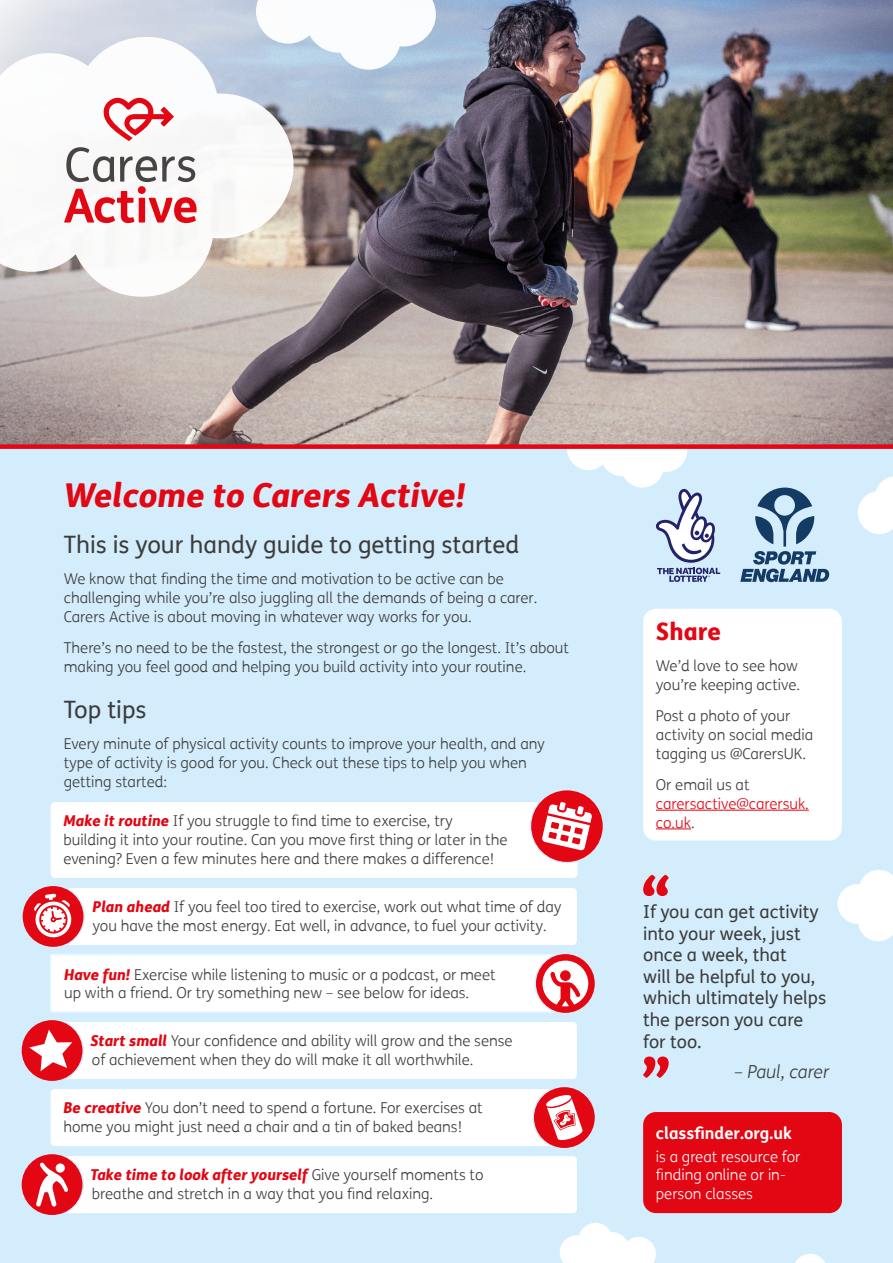
<style>
.page{position:relative;width:893px;height:1263px;background:#fff}
.page>*{position:absolute;margin:0;border:0;box-sizing:border-box;transform-origin:0 0}
.t1{font:italic 800 33px "FS Me";color:#e30613}
.t2{font:24px "FS Me";color:#3c3c3b}
.t3{font:800 24px "FS Me";color:#e30613}
.t4{font:18px/21.6px "FS Me";color:#3c3c3b}
.t5{font:italic 300 18px "FS Me";color:#3c3c3b}
.t6{font:700 16.5px "FS Me";color:#fff}
.t7{font:300 15px/18.8px "FS Me";color:#3c3c3b}
.t8{font:300 15px/18.8px "FS Me";color:#fff}
.t9{font:300 15px/18.8px "FS Me";color:#e30613}
.s1{font-weight:800;font-style:italic;color:#e30613}
.s2{color:#3c3c3b}
</style>
<div class="page">
<div style="left:0;top:446px;width:893px;height:817px;background:#d4edfc"></div>
<svg style="left:795px;top:1254px;width:30px;height:9px"></svg>
<svg style="left:560px;top:1223px;width:96px;height:40px"></svg>
<svg style="left:837px;top:870px;width:56px;height:71px"></svg>
<svg style="left:858px;top:476px;width:35px;height:58px"></svg>
<div style="left:51px;top:1156px;width:526px;height:57px;background:#fff;border-radius:4px"></div>
<div style="left:51px;top:1089px;width:527px;height:57px;background:#fff;border-radius:4px"></div>
<div style="left:51px;top:955px;width:526px;height:57px;background:#fff"></div>
<div style="left:50px;top:954px;width:528px;height:59px;border:2px solid #eaf6fe"></div>
<div style="left:51px;top:802px;width:527px;height:76px;background:#fff;border-radius:4px"></div>
<div style="left:51px;top:1022px;width:526px;height:57px;background:#fff;border-radius:4px"></div>
<div style="left:51px;top:888px;width:526px;height:57px;background:#fff;border-radius:4px"></div>
<div style="left:533px;top:1086px;width:62px;height:63px;background:#e30613;border-radius:50%"></div>
<div style="left:532px;top:1086px;width:64px;height:63px;border:2px solid #d4edfc;border-radius:50%"></div>
<svg style="left:535px;top:953px;width:60px;height:61px"></svg>
<div style="left:534px;top:952px;width:62px;height:62px;border:2px solid #d4edfc;border-radius:50%"></div>
<div style="left:530px;top:790px;width:73px;height:73px;background:#e30613;border-radius:50%"></div>
<div style="left:530px;top:789px;width:74px;height:74px;border:2px solid #d4edfc;border-radius:50%"></div>
<div style="left:22px;top:885px;width:62px;height:62px;background:#e30613;border-radius:50%"></div>
<div style="left:21px;top:884px;width:64px;height:64px;border:2px solid #d4edfc;border-radius:50%"></div>
<svg style="left:34px;top:894px;width:38px;height:44px"></svg>
<svg style="left:545px;top:1094px;width:38px;height:46px"></svg>
<div style="left:21px;top:1019px;width:62px;height:63px;background:#e30613;border-radius:50%"></div>
<div style="left:20px;top:1019px;width:64px;height:63px;border:2px solid #d4edfc;border-radius:50%"></div>
<svg style="left:29px;top:1029px;width:43px;height:42px"></svg>
<svg style="left:542px;top:960px;width:46px;height:46px"></svg>
<div style="left:21px;top:1153px;width:62px;height:63px;background:#e30613;border-radius:50%"></div>
<div style="left:20px;top:1153px;width:64px;height:63px;border:2px solid #d4edfc;border-radius:50%"></div>
<svg style="left:36px;top:1162px;width:32px;height:45px"></svg>
<div style="left:56px;top:1163px;width:9px;height:10px;background:#fff;border-radius:50%"></div>
<svg style="left:542px;top:802px;width:50px;height:48px"></svg>
<img style="left:0;top:0;width:893px;height:444px">
<div style="left:643px;top:1112px;width:199px;height:101px;background:#e30613;border-radius:13px"></div>
<div style="left:643px;top:609px;width:199px;height:231px;background:#fff;border-radius:13px"></div>
<hr style="left:656px;top:810px;width:153px;height:1px;background:#e30613">
<hr style="left:656px;top:828px;width:35px;height:1px;background:#e30613">
<svg style="left:643px;top:875px;width:26px;height:21px"></svg>
<svg style="left:643px;top:1056px;width:26px;height:22px"></svg>
<div style="left:0;top:444px;width:893px;height:5px;background:#e30613"></div>
<svg style="left:256px;top:0;width:180px;height:70px"></svg>
<svg style="left:740px;top:488px;width:89px;height:94px"></svg>
<svg style="left:567px;top:403px;width:153px;height:179px"></svg>
<svg style="left:0;top:35px;width:296px;height:263px"></svg>
<svg style="left:64px;top:147px;width:133px;height:76px"></svg>
<svg style="left:103px;top:97px;width:71px;height:44px"></svg>
<h1 class="t1" style="left:64px;top:469px;width:403px">Welcome to Carers Active!</h1>
<h2 class="t2" style="left:64px;top:528px;width:457px">This is your handy guide to getting started</h2>
<p class="t7" style="left:64px;top:569px;width:475px">We know that finding the time and motivation to be active can be challenging while you’re also juggling all the demands of being a carer.<br>Carers Active is about moving in whatever way works for you.</p>
<p class="t7" style="left:64px;top:638px;width:507px">There’s no need to be the fastest, the strongest or go the longest. It’s about making you feel good and helping you build activity into your routine.</p>
<h2 class="t2" style="left:64px;top:693px;width:84px">Top tips</h2>
<p class="t7" style="left:64px;top:734px;width:483px">Every minute of physical activity counts to improve your health, and any type of activity is good for you. Check out these tips to help you when getting started:</p>
<p class="t7" style="left:63px;top:811px;width:446px"><span class="s1">Make it routine</span> If you struggle to find time to exercise, try building it into your routine. Can you move first thing or later in the evening? Even a few minutes here and there makes a difference!</p>
<p class="t7" style="left:93px;top:897px;width:470px"><span class="s1">Plan ahead</span> If you feel too tired to exercise, work out what time of day you have the most energy. Eat well, in advance, to fuel your activity.</p>
<p class="t7" style="left:64px;top:965px;width:433px"><span class="s1">Have fun!</span> Exercise while listening to music or a podcast, or meet up with a friend. Or try something new – see below for ideas.</p>
<p class="t7" style="left:90px;top:1031px;width:424px"><span class="s1">Start small</span> Your confidence and ability will grow and the sense of achievement when they do will make it all worthwhile.</p>
<p class="t7" style="left:63px;top:1098px;width:421px"><span class="s1">Be creative</span> You don’t need to spend a fortune. For exercises at home you might just need a chair and a tin of baked beans!</p>
<p class="t7" style="left:90px;top:1165px;width:395px"><span class="s1">Take time to look after yourself</span> Give yourself moments to breathe and stretch in a way that you find relaxing.</p>
<h2 class="t3" style="left:656px;top:612px;width:67px">Share</h2>
<p class="t7" style="left:656px;top:656px;width:146px">We’d love to see how you’re keeping active.</p>
<p class="t7" style="left:656px;top:706px;width:159px">Post a photo of your activity on social media tagging us @CarersUK.</p>
<p class="t7" style="left:656px;top:775px;width:95px">Or email us at</p>
<p class="t9" style="left:656px;top:794px;width:154px">carersactive@carersuk. co.uk<span class="s2">.</span></p>
<p class="t4" style="left:643px;top:900px;width:185px">If you can get activity into your week, just once a week, that<br>will be helpful to you, which ultimately helps the person you care for too.</p>
<p class="t5" style="left:734px;top:1059px;width:96px">– Paul, carer</p>
<p class="t6" style="left:656px;top:1120px;width:137px">classfinder.org.uk</p>
<p class="t8" style="left:656px;top:1146px;width:146px">is a great resource for finding online or in&shy;person classes</p>
</div>
